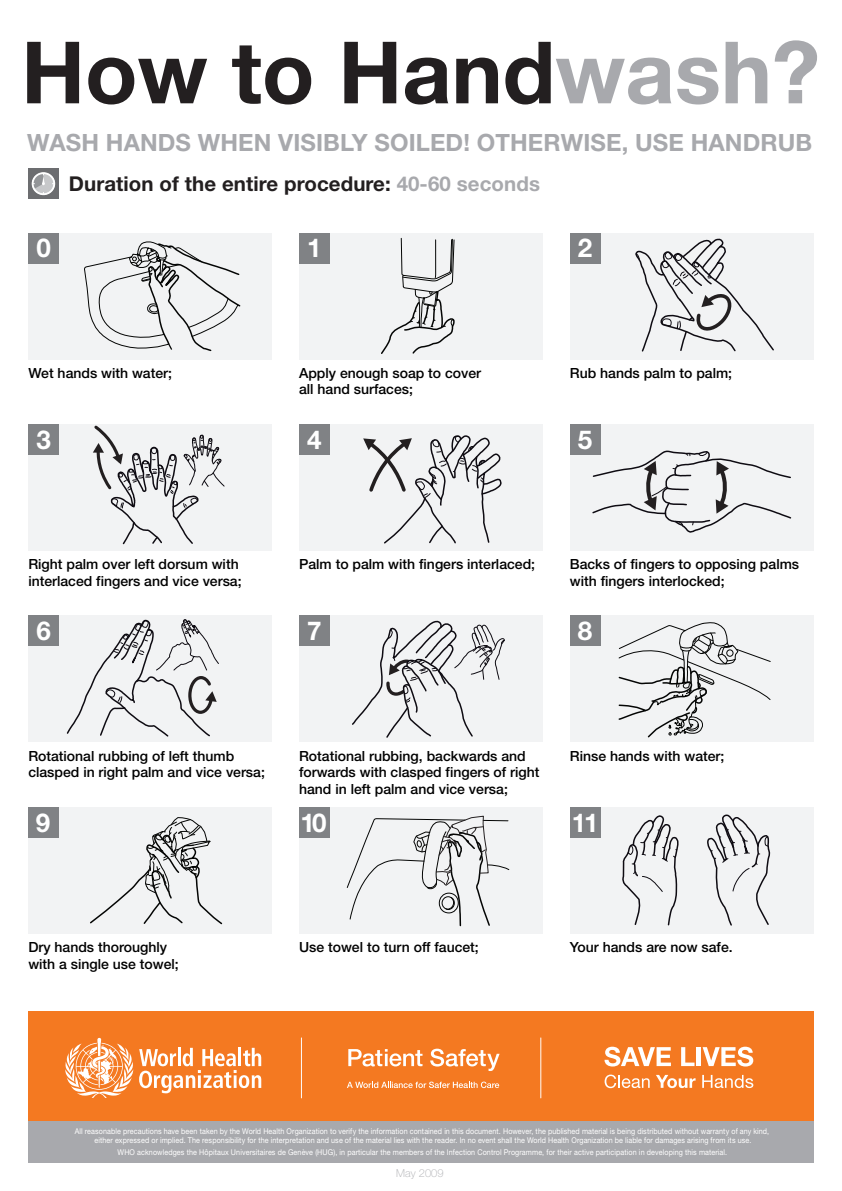
<style>
.page{position:relative;width:842px;height:1191px;background:#fff}
.page>*{position:absolute;margin:0;border:0;box-sizing:border-box;transform-origin:0 0}
.t1{font:700 86.1px "Helvetica Neue";color:#231f20}
.t2{font:700 26px "Helvetica Neue";color:#fff}
.t3{font:700 23.8px "Helvetica Neue";letter-spacing:.005em;color:#a8a9ad}
.t4{font:700 20.5px "Helvetica Neue";letter-spacing:.005em;color:#231f20}
.t5{font:500 14px/16.5px "Helvetica Neue";color:#000}
.t6{font:100 11px "Helvetica Neue";letter-spacing:.005em;color:#a8a9ad}
.t7{font:8px/9px "Helvetica Neue";letter-spacing:.015em;color:#fff;text-align:center;scale:.9 1}
.s1{color:#a8a9ad}
</style>
<div class="page">
<div style="left:28px;top:233px;width:244px;height:126px;background:#f2f3f4"></div>
<div style="left:28px;top:424px;width:244px;height:127px;background:#f2f3f4"></div>
<div style="left:28px;top:615px;width:244px;height:127px;background:#f2f3f4"></div>
<div style="left:28px;top:807px;width:244px;height:126px;background:#f2f3f4"></div>
<div style="left:299px;top:233px;width:244px;height:126px;background:#f2f3f4"></div>
<div style="left:299px;top:424px;width:244px;height:127px;background:#f2f3f4"></div>
<div style="left:299px;top:615px;width:244px;height:127px;background:#f2f3f4"></div>
<div style="left:299px;top:807px;width:244px;height:126px;background:#f2f3f4"></div>
<div style="left:570px;top:233px;width:244px;height:126px;background:#f2f3f4"></div>
<div style="left:570px;top:424px;width:244px;height:127px;background:#f2f3f4"></div>
<div style="left:570px;top:615px;width:244px;height:127px;background:#f2f3f4"></div>
<div style="left:570px;top:807px;width:244px;height:126px;background:#f2f3f4"></div>
<div style="left:28px;top:233px;width:31px;height:30px;background:#808285"></div>
<div style="left:299px;top:233px;width:31px;height:30px;background:#808285"></div>
<div style="left:570px;top:233px;width:30px;height:30px;background:#808285"></div>
<div style="left:28px;top:424px;width:31px;height:31px;background:#808285"></div>
<div style="left:299px;top:424px;width:31px;height:31px;background:#808285"></div>
<div style="left:570px;top:424px;width:30px;height:31px;background:#808285"></div>
<div style="left:28px;top:615px;width:31px;height:31px;background:#808285"></div>
<div style="left:299px;top:615px;width:31px;height:31px;background:#808285"></div>
<div style="left:570px;top:615px;width:30px;height:31px;background:#808285"></div>
<div style="left:28px;top:807px;width:31px;height:30px;background:#808285"></div>
<div style="left:299px;top:807px;width:31px;height:30px;background:#808285"></div>
<div style="left:570px;top:807px;width:30px;height:30px;background:#808285"></div>
<div style="left:28px;top:168px;width:31px;height:31px;background:#6c6d70"></div>
<div style="left:32px;top:173px;width:23px;height:22px;background:#c7c8ca;border:1px solid #fff;border-radius:50%"></div>
<div style="left:32px;top:172px;width:23px;height:23px;border:2px solid #fff;border-radius:50%"></div>
<svg style="left:31px;top:173px;width:14px;height:21px"></svg>
<svg style="left:635px;top:238px;width:139px;height:114px"></svg>
<svg style="left:363px;top:435px;width:139px;height:109px"></svg>
<svg style="left:352px;top:620px;width:153px;height:118px"></svg>
<svg style="left:381px;top:238px;width:74px;height:116px"></svg>
<svg style="left:65px;top:241px;width:177px;height:496px"></svg>
<svg style="left:90px;top:817px;width:133px;height:108px"></svg>
<div style="left:28px;top:1120px;width:786px;height:42px;background:#a8a9ad"></div>
<div style="left:28px;top:1011px;width:786px;height:109px;background:#f47921"></div>
<svg style="left:65px;top:1038px;width:196px;height:60px"></svg>
<hr style="left:301px;top:1037px;width:1px;height:61px;background:#fff">
<hr style="left:540px;top:1037px;width:1px;height:61px;background:#fff">
<svg style="left:346px;top:815px;width:164px;height:273px"></svg>
<svg style="left:591px;top:439px;width:201px;height:649px"></svg>
<h1 class="t1" style="left:21px;top:19px;width:800px">How to Hand<span class="s1">wash?</span></h1>
<h3 class="t3" style="left:27px;top:128px;width:786px">WASH HANDS WHEN VISIBLY SOILED! OTHERWISE, USE HANDRUB</h3>
<h3 class="t4" style="left:69px;top:171px;width:473px">Duration of the entire procedure: <span class="s1">40-60 seconds</span></h3>
<h2 class="t2" style="left:36px;top:232px;width:16px">0</h2>
<h2 class="t2" style="left:307px;top:232px;width:16px">1</h2>
<h2 class="t2" style="left:578px;top:232px;width:16px">2</h2>
<h3 class="t5" style="left:28px;top:364px;width:145px">Wet hands with water;</h3>
<h3 class="t5" style="left:299px;top:364px;width:184px">Apply enough soap to cover</h3>
<h3 class="t5" style="left:570px;top:364px;width:164px">Rub hands palm to palm;</h3>
<h3 class="t5" style="left:299px;top:381px;width:115px">all hand surfaces;</h3>
<h2 class="t2" style="left:36px;top:423px;width:16px">3</h2>
<h2 class="t2" style="left:307px;top:423px;width:16px">4</h2>
<h2 class="t2" style="left:578px;top:423px;width:16px">5</h2>
<h3 class="t5" style="left:28px;top:556px;width:215px">Right palm over left dorsum with interlaced fingers and vice versa;</h3>
<h3 class="t5" style="left:299px;top:556px;width:238px">Palm to palm with fingers interlaced;</h3>
<h3 class="t5" style="left:570px;top:556px;width:231px">Backs of fingers to opposing palms with fingers interlocked;</h3>
<h2 class="t2" style="left:36px;top:615px;width:16px">6</h2>
<h2 class="t2" style="left:307px;top:615px;width:16px">7</h2>
<h2 class="t2" style="left:578px;top:615px;width:16px">8</h2>
<h3 class="t5" style="left:28px;top:747px;width:238px">Rotational rubbing of left thumb clasped in right palm and vice versa;</h3>
<h3 class="t5" style="left:299px;top:747px;width:242px">Rotational rubbing, backwards and forwards with clasped fingers of right hand in left palm and vice versa;</h3>
<h3 class="t5" style="left:570px;top:747px;width:156px">Rinse hands with water;</h3>
<h2 class="t2" style="left:36px;top:806px;width:16px">9</h2>
<h2 class="t2" style="left:300px;top:806px;width:28px">10</h2>
<h2 class="t2" style="left:572px;top:806px;width:28px">11</h2>
<h3 class="t5" style="left:28px;top:938px;width:140px">Dry hands thoroughly</h3>
<h3 class="t5" style="left:299px;top:938px;width:181px">Use towel to turn off faucet;</h3>
<h3 class="t5" style="left:570px;top:938px;width:164px">Your hands are now safe.</h3>
<h3 class="t5" style="left:28px;top:955px;width:152px">with a single use towel;</h3>
<p class="t7" style="left:75px;top:1126px;width:773px">All reasonable precautions have been taken by the World Health Organization to verify the information contained in this document. However, the published material is being distributed without warranty of any kind, either expressed or implied. The responsibility for the interpretation and use of the material lies with the reader. In no event shall the World Health Organization be liable for damages arising from its use.</p>
<p class="t7" style="left:118px;top:1147px;width:679px">WHO acknowledges the Hôpitaux Universitaires de Genève (HUG), in particular the members of the Infection Control Programme, for their active participation in developing this material.</p>
<h3 class="t6" style="left:396px;top:1167px;width:49px">May 2009</h3>
</div>
